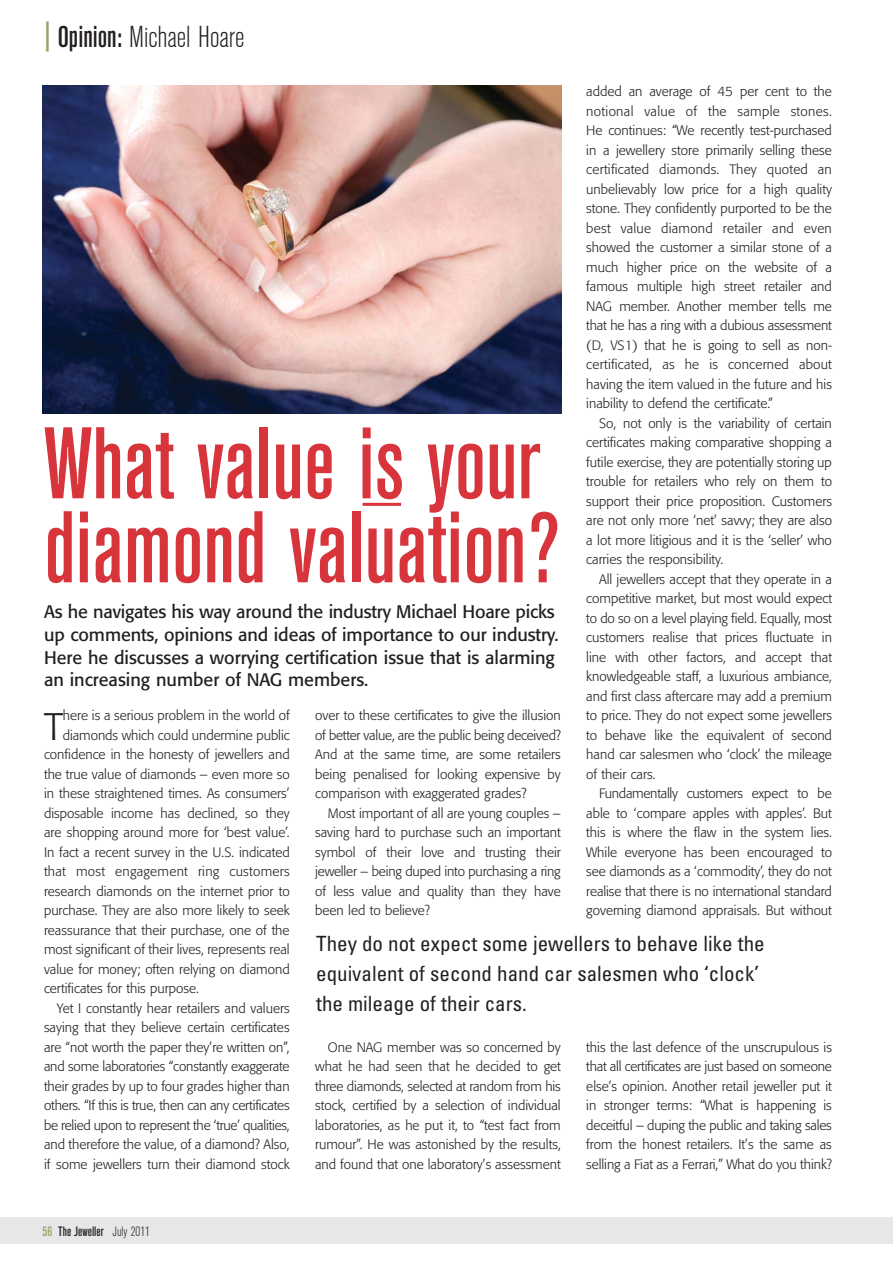
<style>
.page{position:relative;width:893px;height:1263px;background:#fff}
.page>*{position:absolute;margin:0;border:0;box-sizing:border-box;transform-origin:0 0}
.t1{font:500 condensed 100.5px/84px "Akzidenz Grotesk BE";color:#d8343c}
.t2{font:300 37.95px "Formata";color:#231f20}
.t3{font:300 condensed 30px "Akzidenz Grotesk BE";color:#231f20}
.t4{font:condensed 21px/30px "Univers";color:#231f20}
.t5{font:18px/22.6px "Formata";letter-spacing:-.005em;color:#231f20}
.t6{font:300 13.5px/19.5px "Formata";color:#231f20;text-align:justify}
.t7{font:300 13.5px "Formata";letter-spacing:-.02em;color:#231f20}
.t8{font:300 13.5px "Formata";letter-spacing:.02em;color:#231f20}
.t9{font:500 condensed 13.5px "Akzidenz Grotesk BE";color:#231f20}
.s1{font-weight:500;color:#a29d62}
.s2{font-weight:500}
.s3{color:#a29d62}
.s4{font-weight:300}
</style>
<div class="page">
<div style="left:0;top:1217px;width:893px;height:26px;background:#e6e7e8"></div>
<img style="left:43px;top:85px;width:518px;height:329px">
<hr style="left:363px;top:503px;width:38px;height:3px;background:#d8343c">
<h3 class="t3" style="left:44px;top:25px;width:202px"><span class="s1">|</span> <span class="s2">Opinion:</span> Michael Hoare</h3>
<p class="t6" style="left:586px;top:82px;width:247px">added an average of 45 per cent to the notional value of the sample stones.<br>He continues: “We recently test-purchased in a jewellery store primarily selling these certificated diamonds. They quoted an unbelievably low price for a high quality stone. They confidently purported to be the best value diamond retailer and even showed the customer a similar stone of a much higher price on the website of a famous multiple high street retailer and NAG member. Another member tells me that he has a ring with a dubious assessment (D, VS1) that he is going to sell as non&shy;certificated, as he is concerned about having the item valued in the future and his inability to defend the certificate.”</p>
<p class="t6" style="left:586px;top:414px;width:247px;text-indent:13px">So, not only is the variability of certain certificates making comparative shopping a futile exercise, they are potentially storing up trouble for retailers who rely on them to support their price proposition. Customers are not only more ‘net’ savvy; they are also a lot more litigious and it is the ‘seller’ who carries the responsibility.</p>
<p class="t6" style="left:586px;top:570px;width:247px;text-indent:13px">All jewellers accept that they operate in a competitive market, but most would expect to do so on a level playing field. Equally, most customers realise that prices fluctuate in line with other factors, and accept that knowledgeable staff, a luxurious ambiance, and first class aftercare may add a premium to price. They do not expect some jewellers to behave like the equivalent of second hand car salesmen who ‘clock’ the mileage of their cars.</p>
<p class="t6" style="left:586px;top:784px;width:247px;text-indent:13px">Fundamentally customers expect to be able to ‘compare apples with apples’. But this is where the flaw in the system lies.<br>While everyone has been encouraged to see diamonds as a ‘commodity’, they do not realise that there is no international standard governing diamond appraisals. But without</p>
<h1 class="t1" style="left:44px;top:428px;width:517px">What value is your diamond valuation?</h1>
<h3 class="t5" style="left:44px;top:602px;width:516px">As he navigates his way around the industry Michael Hoare picks up comments, opinions and ideas of importance to our industry.<br>Here he discusses a worrying certification issue that is alarming an increasing number of NAG members.</h3>
<h2 class="t2" style="left:44px;top:709px;width:21px">T</h2>
<p class="t6" style="left:63px;top:707px;width:228px">here is a serious problem in the world of</p>
<p class="t6" style="left:315px;top:706px;width:247px">over to these certificates to give the illusion of better value, are the public being deceived?<br>And at the same time, are some retailers being penalised for looking expensive by comparison with exaggerated grades?</p>
<p class="t6" style="left:315px;top:804px;width:247px;text-indent:13px">Most important of all are young couples – saving hard to purchase such an important symbol of their love and trusting their jeweller – being duped into purchasing a ring of less value and quality than they have been led to believe?</p>
<p class="t6" style="left:63px;top:726px;width:228px">diamonds which could undermine public</p>
<p class="t6" style="left:44px;top:746px;width:247px">confidence in the honesty of jewellers and</p>
<p class="t6" style="left:44px;top:765px;width:247px">the true value of diamonds – even more so</p>
<p class="t6" style="left:44px;top:785px;width:247px">in these straightened times. As consumers’</p>
<p class="t6" style="left:44px;top:804px;width:247px">disposable income has declined, so they</p>
<p class="t6" style="left:44px;top:824px;width:247px">are shopping around more for ‘best value’.</p>
<p class="t6" style="left:44px;top:843px;width:247px">In fact a recent survey in the U.S. indicated</p>
<p class="t8" style="left:44px;top:865px;width:247px">that most engagement ring customers</p>
<p class="t6" style="left:44px;top:882px;width:247px">research diamonds on the internet prior to</p>
<p class="t6" style="left:44px;top:901px;width:247px">purchase. They are also more likely to seek</p>
<p class="t6" style="left:44px;top:921px;width:247px">reassurance that their purchase, one of the</p>
<p class="t6" style="left:44px;top:940px;width:247px">most significant of their lives, represents real</p>
<p class="t6" style="left:44px;top:960px;width:247px">value for money; often relying on diamond</p>
<p class="t6" style="left:44px;top:979px;width:156px">certificates for this purpose.</p>
<p class="t6" style="left:57px;top:999px;width:234px">Yet I constantly hear retailers and valuers</p>
<p class="t6" style="left:44px;top:1018px;width:247px">saying that they believe certain certificates</p>
<p class="t6" style="left:44px;top:1038px;width:247px">are “not worth the paper they’re written on”,</p>
<p class="t6" style="left:44px;top:1057px;width:247px">and some laboratories “constantly exaggerate</p>
<p class="t6" style="left:44px;top:1077px;width:247px">their grades by up to four grades higher than</p>
<p class="t6" style="left:44px;top:1096px;width:247px">others. “If this is true, then can any certificates</p>
<p class="t7" style="left:44px;top:1119px;width:247px">be relied upon to represent the ‘true’ qualities,</p>
<p class="t6" style="left:44px;top:1135px;width:247px">and therefore the value, of a diamond? Also,</p>
<p class="t6" style="left:44px;top:1155px;width:247px">if some jewellers turn their diamond stock</p>
<h3 class="t4" style="left:316px;top:931px;width:450px">They do not expect some jewellers to behave like the equivalent of second hand car salesmen who ‘clock’ the mileage of their cars.</h3>
<p class="t6" style="left:586px;top:1038px;width:247px">this the last defence of the unscrupulous is that all certificates are just based on someone else’s opinion. Another retail jeweller put it in stronger terms: “What is happening is deceitful – duping the public and taking sales from the honest retailers. It’s the same as selling a Fiat as a Ferrari,” What do you think?</p>
<p class="t6" style="left:315px;top:1038px;width:247px;text-indent:13px">One NAG member was so concerned by what he had seen that he decided to get three diamonds, selected at random from his stock, certified by a selection of individual laboratories, as he put it, to “test fact from rumour”. He was astonished by the results, and found that one laboratory’s assessment</p>
<p class="t9" style="left:43px;top:1226px;width:109px"><span class="s3">56</span> The Jeweller <span class="s4">July 2011</span></p>
</div>
